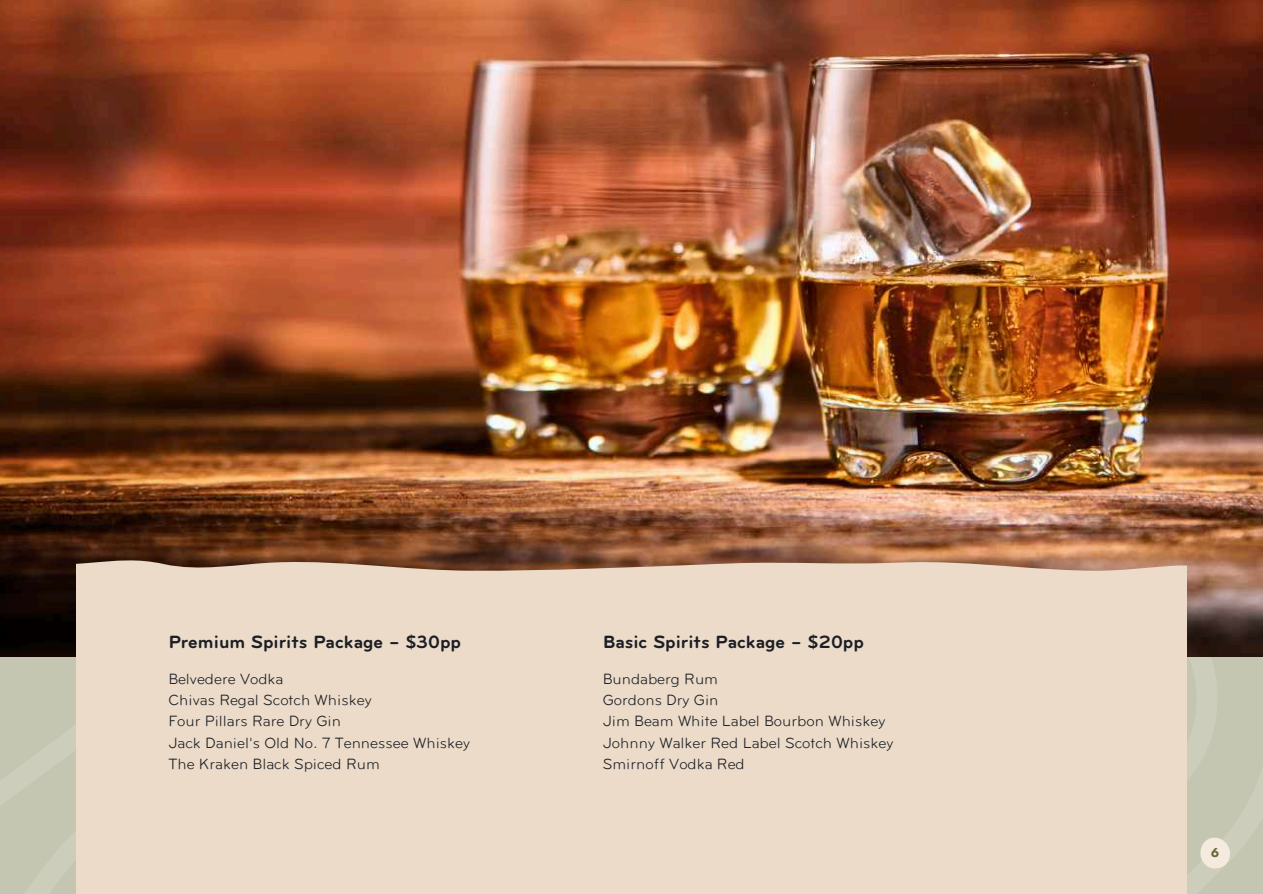
<style>
.page{position:relative;width:1263px;height:894px;background:#fff}
.page>*{position:absolute;margin:0;border:0;box-sizing:border-box;transform-origin:0 0}
.t1{font:700 18.45px "Bryant";color:#1b1e25}
.t2{font:15.3px/21.3px "Bryant";color:#1b1e25}
.t3{font:700 12.75px "Jost";color:#686836}
</style>
<div class="page">
<svg style="left:1186px;top:656px;width:77px;height:237px;fill:#c5c6b1"></svg>
<svg style="left:0;top:656px;width:77px;height:205px;fill:#c5c6b1"></svg>
<img style="left:0;top:0;width:1263px;height:656px">
<svg style="left:1200px;top:837px;width:31px;height:31px"></svg>
<div style="left:77px;top:558px;width:1109px;height:335px;background:#ebdbc8"></div>
<p class="t1" style="left:168px;top:635px;width:294px">Premium Spirits Package – $30pp</p>
<p class="t2" style="left:168px;top:667px;width:303px">Belvedere Vodka<br>Chivas Regal Scotch Whiskey<br>Four Pillars Rare Dry Gin<br>Jack Daniel's Old No. 7 Tennessee Whiskey<br>The Kraken Black Spiced Rum</p>
<p class="t1" style="left:603px;top:635px;width:263px">Basic Spirits Package – $20pp</p>
<p class="t2" style="left:603px;top:667px;width:292px">Bundaberg Rum<br>Gordons Dry Gin<br>Jim Beam White Label Bourbon Whiskey<br>Johnny Walker Red Label Scotch Whiskey<br>Smirnoff Vodka Red</p>
<p class="t3" style="left:1211px;top:843px;width:10px">6</p>
</div>
